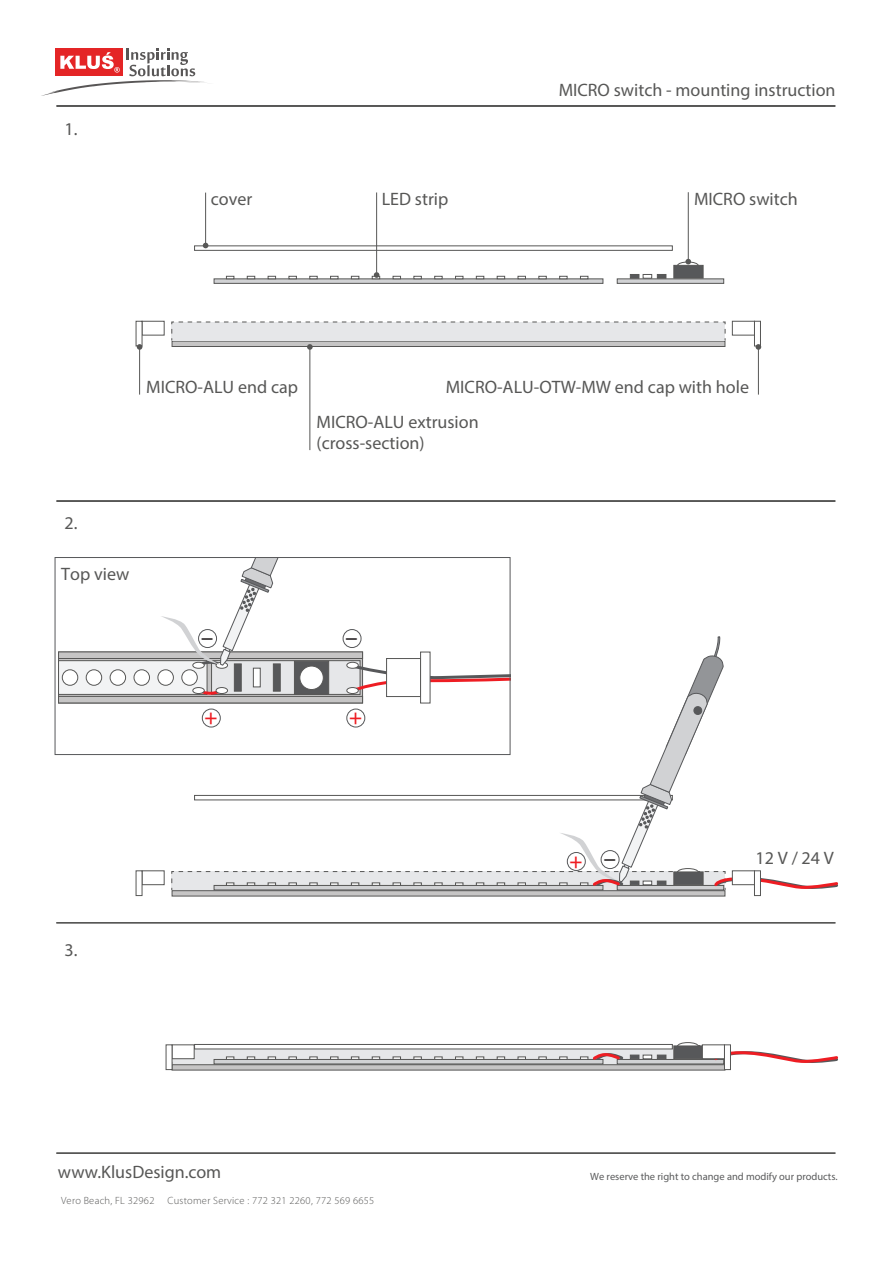
<style>
.page{position:relative;width:893px;height:1263px;background:#fff}
.page>*{position:absolute;margin:0;border:0;box-sizing:border-box;transform-origin:0 0}
.t1{font:24px "Open Sans";color:#ee1d23}
.t2{font:24px "Open Sans";color:#231f20}
.t3{font:18px/21.6px "Myriad Pro";color:#575756}
.t4{font:300 10.5px "Myriad Pro";letter-spacing:.025em;color:#575756}
.t5{font:10.5px "Myriad Pro";color:#5a5b5c}
</style>
<div class="page">
<div style="left:56px;top:1152px;width:779px;height:2px;border:1px solid #575756"></div>
<div style="left:56px;top:105px;width:779px;height:2px;border:1px solid #575756"></div>
<div style="left:56px;top:500px;width:779px;height:2px;border:1px solid #575756"></div>
<div style="left:56px;top:922px;width:779px;height:1px;border:1px solid #575756"></div>
<svg style="left:41px;top:48px;width:165px;height:48px"></svg>
<svg style="left:678px;top:262px;width:20px;height:7px"></svg>
<div style="left:677px;top:262px;width:22px;height:7px;border:1px solid #575756;border-radius:50%"></div>
<div style="left:673px;top:265px;width:30px;height:13px;background:#57585a"></div>
<div style="left:630px;top:274px;width:9px;height:5px;background:#57585a"></div>
<svg style="left:643px;top:274px;width:9px;height:4px"></svg>
<div style="left:657px;top:274px;width:9px;height:5px;background:#57585a"></div>
<svg style="left:617px;top:278px;width:107px;height:6px"></svg>
<svg style="left:214px;top:278px;width:389px;height:6px;background:#aaabab"></svg>
<div style="left:732px;top:321px;width:23px;height:14px;background:#fff;border:1px solid #575756"></div>
<div style="left:754px;top:321px;width:7px;height:25px;background:#fff;border:1px solid #575756"></div>
<div style="left:142px;top:321px;width:23px;height:14px;background:#fff;border:1px solid #575756"></div>
<svg style="left:136px;top:321px;width:6px;height:25px"></svg>
<svg style="left:194px;top:245px;width:479px;height:6px"></svg>
<svg style="left:226px;top:276px;width:8px;height:3px"></svg>
<svg style="left:247px;top:276px;width:8px;height:3px"></svg>
<svg style="left:268px;top:276px;width:8px;height:3px"></svg>
<svg style="left:289px;top:276px;width:8px;height:3px"></svg>
<svg style="left:309px;top:276px;width:9px;height:3px"></svg>
<svg style="left:330px;top:276px;width:8px;height:3px"></svg>
<svg style="left:351px;top:276px;width:8px;height:3px"></svg>
<svg style="left:393px;top:276px;width:8px;height:3px"></svg>
<svg style="left:413px;top:276px;width:9px;height:3px"></svg>
<svg style="left:434px;top:276px;width:9px;height:3px"></svg>
<svg style="left:455px;top:276px;width:8px;height:3px"></svg>
<svg style="left:476px;top:276px;width:8px;height:3px"></svg>
<svg style="left:497px;top:276px;width:8px;height:3px"></svg>
<svg style="left:518px;top:276px;width:8px;height:3px"></svg>
<svg style="left:538px;top:276px;width:9px;height:3px"></svg>
<svg style="left:559px;top:276px;width:8px;height:3px"></svg>
<svg style="left:580px;top:276px;width:8px;height:3px"></svg>
<hr style="left:205px;top:193px;width:1px;height:50px;background:#575756">
<svg style="left:203px;top:243px;width:5px;height:5px"></svg>
<hr style="left:376px;top:192px;width:1px;height:81px;background:#575756">
<svg style="left:372px;top:272px;width:8px;height:7px"></svg>
<hr style="left:688px;top:192px;width:1px;height:67px;background:#575756">
<svg style="left:685px;top:259px;width:6px;height:5px"></svg>
<hr style="left:309px;top:349px;width:1px;height:101px;background:#575756">
<svg style="left:171px;top:321px;width:555px;height:29px;background:#d9dadb"></svg>
<hr style="left:139px;top:349px;width:1px;height:46px;background:#575756">
<svg style="left:137px;top:344px;width:5px;height:6px"></svg>
<hr style="left:758px;top:349px;width:1px;height:46px;background:#575756">
<svg style="left:756px;top:344px;width:5px;height:6px"></svg>
<svg style="left:172px;top:891px;width:553px;height:5px;background:#b7b6b6"></svg>
<div style="left:142px;top:870px;width:23px;height:15px;background:#fff;border:1px solid #575756"></div>
<svg style="left:136px;top:870px;width:6px;height:26px"></svg>
<div style="left:754px;top:870px;width:7px;height:26px;background:#fff;border:1px solid #575756"></div>
<svg style="left:172px;top:1065px;width:552px;height:5px;background:#b7b6b6"></svg>
<div style="left:677px;top:1042px;width:22px;height:8px;border:1px solid #575756;border-radius:50%"></div>
<div style="left:172px;top:1044px;width:23px;height:15px;background:#90908f"></div>
<svg style="left:166px;top:1044px;width:6px;height:26px"></svg>
<div style="left:194px;top:1044px;width:479px;height:5px;background:#5b5b5a"></div>
<svg style="left:171px;top:1045px;width:667px;height:20px;background:#cdc7c8"></svg>
<div style="left:702px;top:1044px;width:23px;height:15px;background:#fff;border:1px solid #575756"></div>
<div style="left:724px;top:1044px;width:7px;height:26px;background:#fff;border:1px solid #575756"></div>
<div style="left:58px;top:651px;width:305px;height:8px;background:#c6c5c5;border:1px solid #575756"></div>
<div style="left:58px;top:696px;width:305px;height:7px;background:#c6c5c5;border:1px solid #575756"></div>
<div style="left:58px;top:660px;width:149px;height:35px;background:#f2f3f4;border:1px solid #575756"></div>
<div style="left:158px;top:669px;width:16px;height:17px;border:1px solid #575756;border-radius:50%"></div>
<div style="left:134px;top:670px;width:15px;height:15px;background:#fff;border-radius:50%"></div>
<div style="left:134px;top:669px;width:16px;height:17px;border:1px solid #575756;border-radius:50%"></div>
<div style="left:110px;top:670px;width:16px;height:15px;background:#fff;border-radius:50%"></div>
<div style="left:110px;top:669px;width:16px;height:17px;border:1px solid #575756;border-radius:50%"></div>
<div style="left:86px;top:670px;width:16px;height:15px;background:#fff;border-radius:50%"></div>
<div style="left:86px;top:669px;width:16px;height:17px;border:1px solid #575756;border-radius:50%"></div>
<div style="left:62px;top:670px;width:16px;height:15px;background:#fff;border-radius:50%"></div>
<div style="left:62px;top:669px;width:16px;height:17px;border:1px solid #575756;border-radius:50%"></div>
<svg style="left:160px;top:557px;width:678px;height:334px"></svg>
<div style="left:202px;top:709px;width:18px;height:18px;background:#fff;border-radius:50%"></div>
<div style="left:202px;top:709px;width:19px;height:18px;border:1px solid #57585a;border-radius:50%"></div>
<div style="left:199px;top:629px;width:18px;height:18px;background:#fff;border-radius:50%"></div>
<div style="left:198px;top:629px;width:19px;height:19px;border:1px solid #57585a;border-radius:50%"></div>
<div style="left:347px;top:709px;width:18px;height:18px;background:#fff;border-radius:50%"></div>
<div style="left:346px;top:709px;width:19px;height:18px;border:1px solid #57585a;border-radius:50%"></div>
<div style="left:343px;top:629px;width:18px;height:18px;background:#fff;border-radius:50%"></div>
<div style="left:343px;top:629px;width:18px;height:19px;border:1px solid #57585a;border-radius:50%"></div>
<div style="left:55px;top:557px;width:455px;height:198px;border:1px solid #57585a"></div>
<p class="t3" style="left:65px;top:118px;width:14px">1.</p>
<p class="t3" style="left:559px;top:79px;width:278px">MICRO switch - mounting instruction</p>
<p class="t3" style="left:211px;top:188px;width:43px">cover</p>
<p class="t3" style="left:382px;top:188px;width:68px">LED strip</p>
<p class="t3" style="left:694px;top:188px;width:105px">MICRO switch</p>
<p class="t3" style="left:146px;top:376px;width:153px">MICRO-ALU end cap</p>
<p class="t3" style="left:446px;top:376px;width:305px">MICRO-ALU-OTW-MW end cap with hole</p>
<p class="t3" style="left:317px;top:410px;width:164px">MICRO-ALU extrusion (cross-section)</p>
<p class="t3" style="left:65px;top:512px;width:14px">2.</p>
<p class="t3" style="left:61px;top:563px;width:70px">Top view</p>
<h1 class="t2" style="left:202px;top:611px;width:12px">_</h1>
<h1 class="t2" style="left:346px;top:611px;width:12px">_</h1>
<h1 class="t1" style="left:204px;top:702px;width:15px">+</h1>
<h1 class="t1" style="left:349px;top:702px;width:15px">+</h1>
<p class="t3" style="left:65px;top:939px;width:14px">3.</p>
<h1 class="t1" style="left:569px;top:845px;width:15px">+</h1>
<p class="t3" style="left:755px;top:847px;width:80px">12 V / 24 V</p>
<h1 class="t2" style="left:604px;top:832px;width:12px">_</h1>
<p class="t3" style="left:58px;top:1161px;width:165px">www.KlusDesign.com</p>
<p class="t4" style="left:61px;top:1194px;width:315px">Vero Beach, FL 32962 Customer Service : 772 321 2260, 772 569 6655</p>
<p class="t5" style="left:590px;top:1170px;width:249px">We reserve the right to change and modify our products.</p>
</div>
